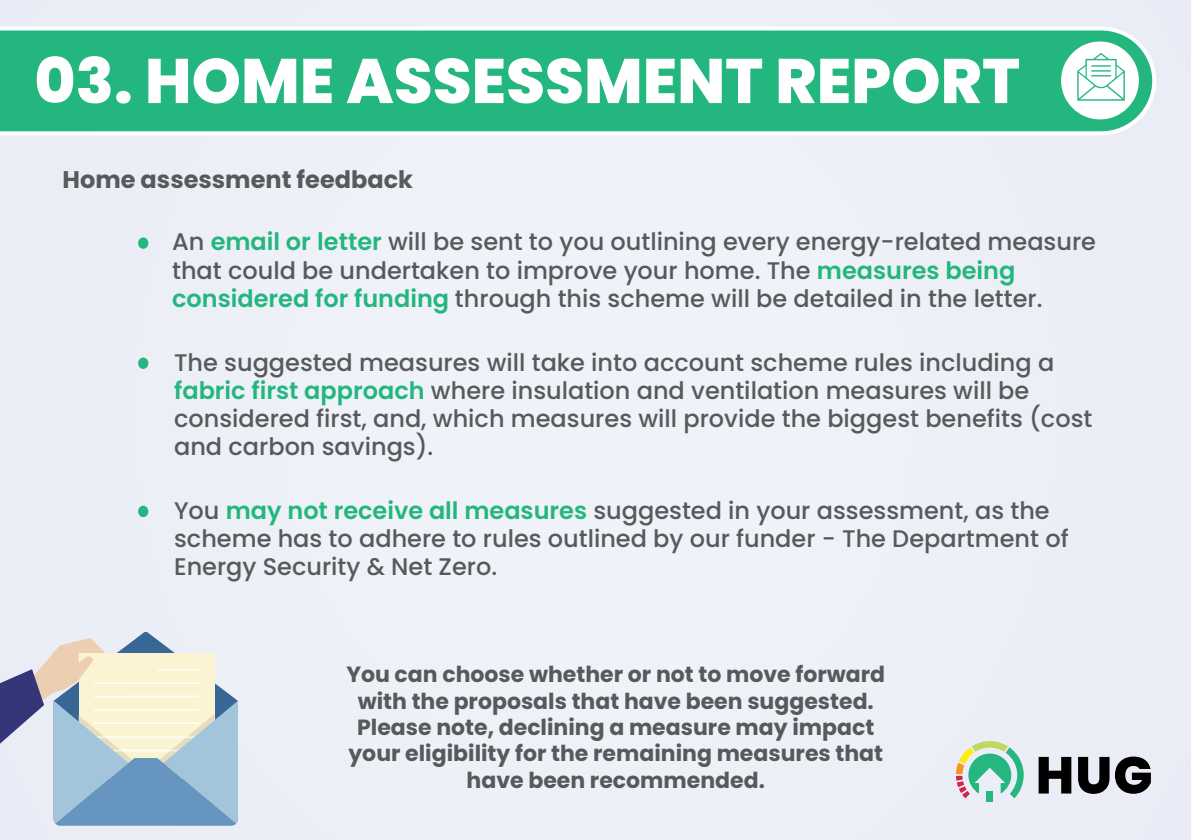
<style>
.page{position:relative;width:1191px;height:840px;background:#fff}
.page>*{position:absolute;margin:0;border:0;box-sizing:border-box;transform-origin:0 0}
.t1{font:800 62.8px "Poppins";color:#fff}
.t2{font:500 24px/28px "Poppins";color:#58595b}
.t3{font:700 24px "Poppins";color:#58595b}
.t4{font:700 22px/26.4px "Poppins";color:#58595b;text-align:center}
.s1{font-weight:600;color:#24b67f}
</style>
<div class="page">
<div style="left:0;top:0;width:1191px;height:839px;background:#eef0f8"></div>
<div style="left:986px;top:790px;width:7px;height:10px;background:#26b67f"></div>
<svg style="left:0;top:27px;width:1156px;height:108px;background:#35bb89"></svg>
<div style="left:1061px;top:41px;width:77px;height:78px;background:#fff;border-radius:50%"></div>
<svg style="left:1077px;top:53px;width:47px;height:48px"></svg>
<div style="left:138px;top:237px;width:10px;height:12px;background:#24b67f;border-radius:50%"></div>
<div style="left:138px;top:357px;width:10px;height:12px;background:#24b67f;border-radius:50%"></div>
<div style="left:138px;top:505px;width:10px;height:12px;background:#24b67f;border-radius:50%"></div>
<svg style="left:0;top:631px;width:238px;height:193px"></svg>
<svg style="left:956px;top:741px;width:67px;height:56px"></svg>
<svg style="left:1038px;top:756px;width:33px;height:37px"></svg>
<svg style="left:1078px;top:756px;width:31px;height:37px"></svg>
<svg style="left:1115px;top:756px;width:35px;height:37px"></svg>
<h2 class="t1" style="left:34px;top:45px;width:987px">03. HOME ASSESSMENT REPORT</h2>
<h3 class="t3" style="left:62px;top:165px;width:352px">Home assessment feedback</h3>
<p class="t2" style="left:172px;top:228px;width:925px">An <span class="s1">email or letter</span> will be sent to you outlining every energy-related measure that could be undertaken to improve your home. The <span class="s1">measures being considered for funding</span> through this scheme will be detailed in the letter.</p>
<p class="t2" style="left:174px;top:348px;width:919px">The suggested measures will take into account scheme rules including a <span class="s1">fabric first approach</span> where insulation and ventilation measures will be considered first, and, which measures will provide the biggest benefits (cost and carbon savings).</p>
<p class="t2" style="left:174px;top:496px;width:896px">You <span class="s1">may not receive all measures</span> suggested in your assessment, as the scheme has to adhere to rules outlined by our funder - The Department of<br>Energy Security &amp; Net Zero.</p>
<p class="t4" style="left:346px;top:661px;width:540px">You can choose whether or not to move forward with the proposals that have been suggested.<br>Please note, declining a measure may impact your eligibility for the remaining measures that have been recommended.</p>
</div>
